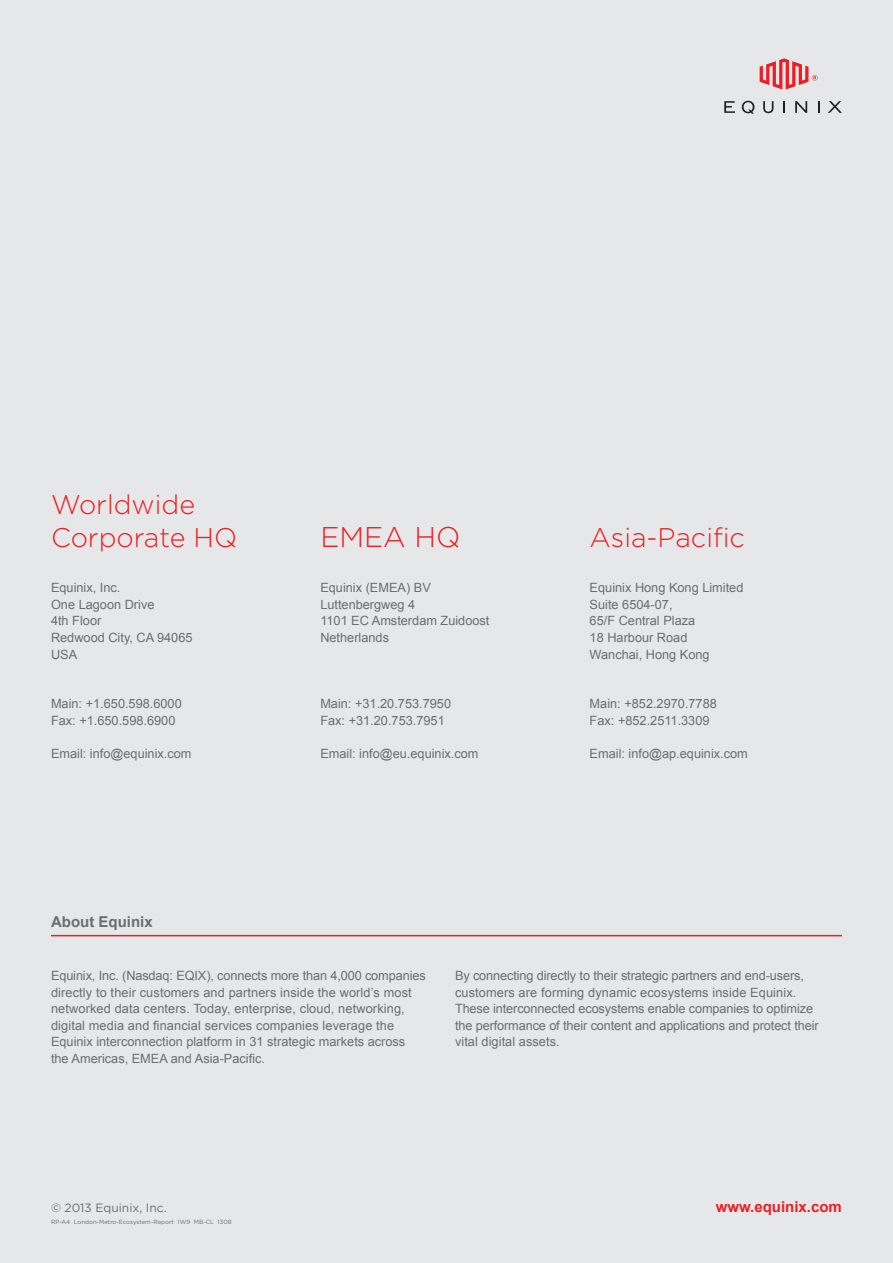
<style>
.page{position:relative;width:893px;height:1263px;background:#e6e7e9}
.page>*{position:absolute;margin:0;border:0;box-sizing:border-box;transform-origin:0 0}
.t1{font:300 28.5px "Gotham";color:#ee1d23}
.t2{font:300 27px/33px "Gotham";color:#ee1d23}
.t3{font:700 15px "Arial";color:#ee1d23}
.t4{font:700 15px "Arial";color:#6c6d70}
.Body_Copy{font:12.75px/16.5px "Arial";color:#6c6d70}
.t5{font:12px "Gotham";color:#6c6d70}
.Copyright_Code{font:6px "Gotham";color:#6c6d70}
</style>
<div class="page">
<svg style="left:724px;top:101px;width:11px;height:12px"></svg>
<svg style="left:763px;top:101px;width:10px;height:12px"></svg>
<svg style="left:783px;top:101px;width:2px;height:12px"></svg>
<svg style="left:795px;top:101px;width:12px;height:12px"></svg>
<svg style="left:818px;top:101px;width:1px;height:12px"></svg>
<svg style="left:828px;top:101px;width:14px;height:12px"></svg>
<svg style="left:742px;top:101px;width:12px;height:13px"></svg>
<svg style="left:760px;top:58px;width:58px;height:31px"></svg>
<hr style="left:51px;top:935px;width:791px;height:1px;background:#ee1d23">
<h2 class="t2" style="left:51px;top:487px;width:188px">Worldwide<br>Corporate HQ</h2>
<p class="Body_Copy" style="left:51px;top:580px;width:143px">Equinix, Inc.<br>One Lagoon Drive<br>4th Floor<br>Redwood City, CA 94065<br>USA</p>
<p class="Body_Copy" style="left:51px;top:695px;width:132px">Main: +1.650.598.6000<br>Fax: +1.650.598.6900</p>
<p class="Body_Copy" style="left:51px;top:745px;width:142px">Email: info@equinix.com</p>
<p class="t4" style="left:51px;top:911px;width:103px">About Equinix</p>
<h1 class="t1" style="left:320px;top:519px;width:141px">EMEA HQ</h1>
<h2 class="t2" style="left:590px;top:520px;width:157px">Asia-Pacific</h2>
<p class="Body_Copy" style="left:590px;top:580px;width:155px">Equinix Hong Kong Limited<br>Suite 6504-07,<br>65/F Central Plaza<br>18 Harbour Road<br>Wanchai, Hong Kong</p>
<p class="Body_Copy" style="left:590px;top:695px;width:129px">Main: +852.2970.7788<br>Fax: +852.2511.3309</p>
<p class="Body_Copy" style="left:590px;top:745px;width:160px">Email: info@ap.equinix.com</p>
<p class="Body_Copy" style="left:320px;top:580px;width:112px">Equinix (EMEA) BV</p>
<p class="Body_Copy" style="left:320px;top:596px;width:96px">Luttenbergweg 4</p>
<p class="Body_Copy" style="left:320px;top:613px;width:171px">1101 EC Amsterdam Zuidoost</p>
<p class="Body_Copy" style="left:320px;top:629px;width:70px">Netherlands</p>
<p class="Body_Copy" style="left:320px;top:695px;width:132px">Main: +31.20.753.7950</p>
<p class="Body_Copy" style="left:320px;top:712px;width:126px">Fax: +31.20.753.7951</p>
<p class="Body_Copy" style="left:320px;top:745px;width:160px">Email: info@eu.equinix.com</p>
<p class="Body_Copy" style="left:51px;top:968px;width:376px">Equinix, Inc. (Nasdaq: EQIX), connects more than 4,000 companies directly to their customers and partners inside the world’s most networked data centers. Today, enterprise, cloud, networking, digital media and financial services companies leverage the Equinix interconnection platform in 31 strategic markets across the Americas, EMEA and Asia-Pacific.</p>
<p class="Body_Copy" style="left:455px;top:968px;width:365px">By connecting directly to their strategic partners and end-users, customers are forming dynamic ecosystems inside Equinix.<br>These interconnected ecosystems enable companies to optimize the performance of their content and applications and protect their vital digital assets.</p>
<p class="t5" style="left:51px;top:1200px;width:117px">© 2013 Equinix, Inc.</p>
<p class="t3" style="left:716px;top:1197px;width:128px">www.equinix.com</p>
<p class="Copyright_Code" style="left:51px;top:1218px;width:182px">RP-A4 London-Metro-Ecosystem-Report 1W9 MB-CL 1308</p>
</div>
